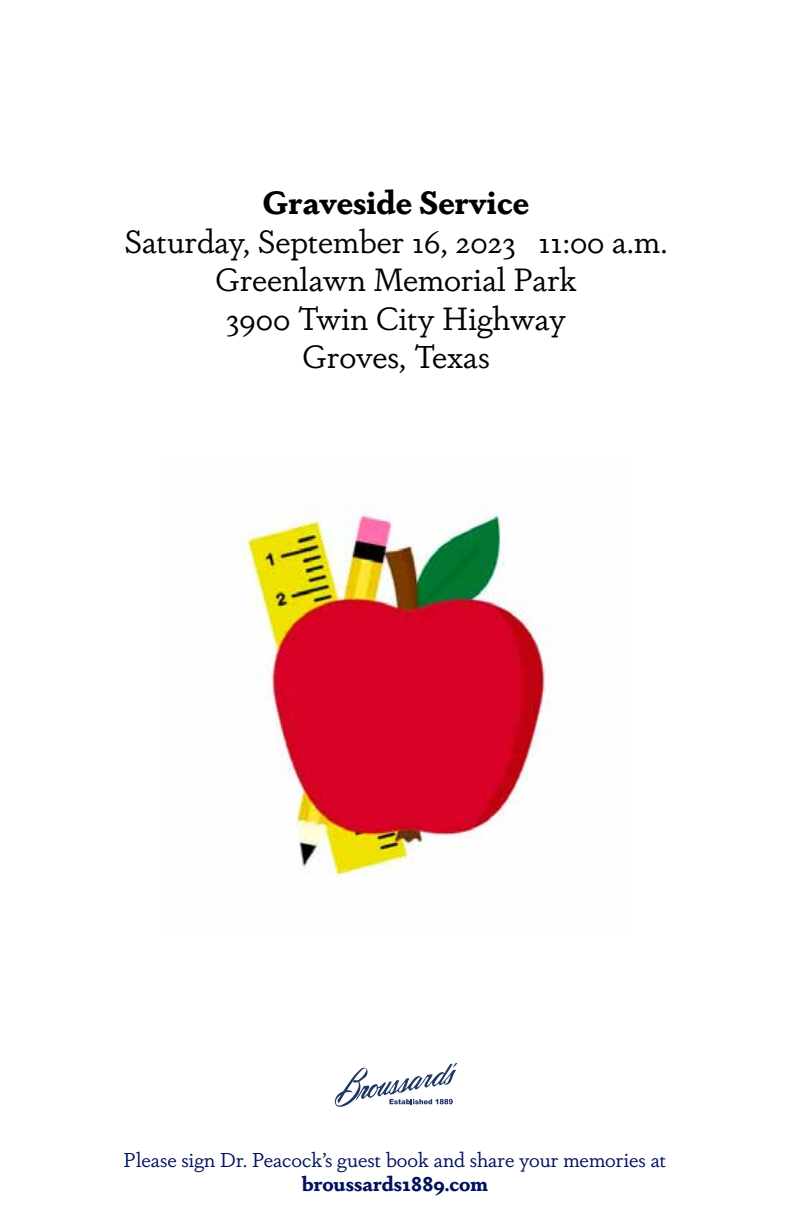
<style>
.page{position:relative;width:792px;height:1224px;background:#fff}
.page>*{position:absolute;margin:0;border:0;box-sizing:border-box;transform-origin:0 0}
.t1{font:32px/38.4px "Dapifer";color:#000;text-align:center}
.t2{font:700 32px "Dapifer";color:#000}
.t3{font:20px "Dapifer";color:#00115e}
.t4{font:700 20px "Dapifer";color:#00115e}
</style>
<div class="page">
<svg style="left:335px;top:1063px;width:122px;height:44px"></svg>
<img style="left:229px;top:505px;width:322px;height:371px">
<p class="t2" style="left:263px;top:180px;width:268px">Graveside Service</p>
<p class="t1" style="left:124px;top:222px;width:545px">Saturday, September 16, 2023 11:00 a.m.<br>Greenlawn Memorial Park<br>3900 Twin City Highway<br>Groves, Texas</p>
<p class="t3" style="left:124px;top:1147px;width:544px">Please sign Dr. Peacock’s guest book and share your memories at</p>
<p class="t4" style="left:302px;top:1169px;width:188px">broussards1889.com</p>
</div>
